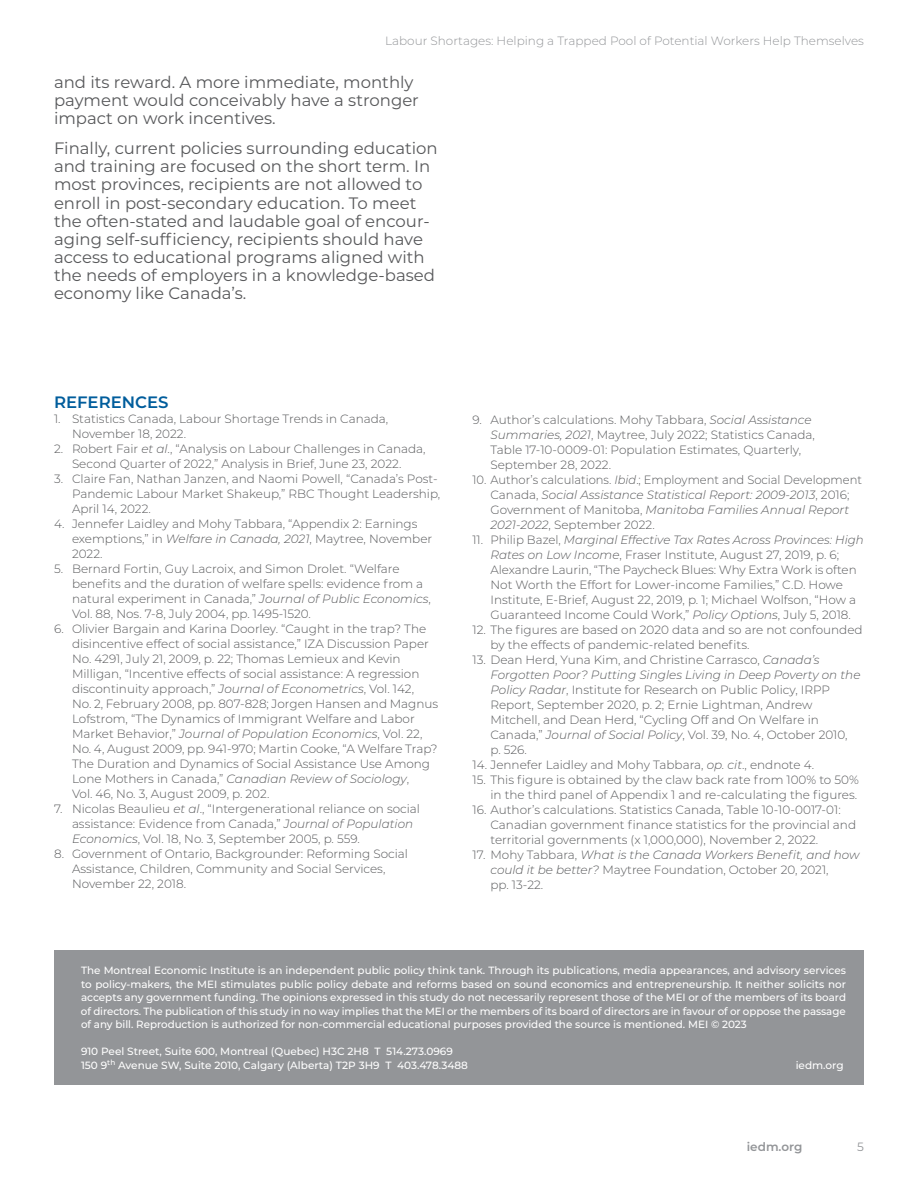
<style>
.page{position:relative;width:918px;height:1188px;background:#fff}
.page>*{position:absolute;margin:0;border:0;box-sizing:border-box;transform-origin:0 0}
.t1{font:16.5px/18px "Montserrat";color:#57585a}
.t2{font:600 16.5px "Montserrat";color:#005d9c}
.t3{font:300 12px/15px "Montserrat";color:#57585a}
.t4{font:300 12px/15px "Montserrat";color:#57585a;scale:.96 1}
.t5{font:300 12px "Montserrat";color:#939598}
.t6{font:600 12px "Montserrat";color:#939598}
.t7{font:12px "Montserrat";color:#939598}
.t8{font:500 10.5px/13.5px "Montserrat";color:#fff;text-align:justify}
.s1{font-style:italic}
</style>
<div class="page">
<div style="left:54px;top:950px;width:810px;height:135px;background:#939598"></div>
<p class="t5" style="left:385px;top:33px;width:480px">Labour Shortages: Helping a Trapped Pool of Potential Workers Help Themselves</p>
<h1 class="t1" style="left:54px;top:73px;width:366px">and its reward. A more immediate, monthly payment would conceivably have a stronger impact on work incentives.</h1>
<p class="t1" style="left:54px;top:139px;width:385px">Finally, current policies surrounding education and training are focused on the short term. In most provinces, recipients are not allowed to enroll in post-secondary education. To meet the often-stated and laudable goal of encour&shy;aging self-sufficiency, recipients should have access to educational programs aligned with the needs of employers in a knowledge-based economy like Canada’s.</p>
<h1 class="t2" style="left:54px;top:391px;width:116px">REFERENCES</h1>
<p class="t3" style="left:72px;top:411px;width:318px;text-indent:-18px">1. Statistics Canada, Labour Shortage Trends in Canada,<br>November 18, 2022.</p>
<p class="t3" style="left:54px;top:441px;width:373px;text-align:center">2. Robert Fair <span class="s1">et al</span>., “Analysis on Labour Challenges in Canada,<br>Second Quarter of 2022,” Analysis in Brief, June 23, 2022.</p>
<p class="t3" style="left:72px;top:471px;width:370px;text-indent:-18px">3. Claire Fan, Nathan Janzen, and Naomi Powell, “Canada’s Post-<br>Pandemic Labour Market Shakeup,” RBC Thought Leadership,<br>April 14, 2022.</p>
<p class="t3" style="left:72px;top:516px;width:362px;text-indent:-18px">4. Jennefer Laidley and Mohy Tabbara, “Appendix 2: Earnings exemptions,” in <span class="s1">Welfare in Canada, 2021</span>, Maytree, November<br>2022.</p>
<p class="t3" style="left:72px;top:561px;width:360px;text-indent:-18px">5. Bernard Fortin, Guy Lacroix, and Simon Drolet. “Welfare benefits and the duration of welfare spells: evidence from a natural experiment in Canada,” <span class="s1">Journal of Public Economics</span>, Vol. 88, Nos. 7-8, July 2004, pp. 1495-1520.</p>
<p class="t3" style="left:72px;top:621px;width:368px;text-indent:-18px">6. Olivier Bargain and Karina Doorley. “Caught in the trap? The disincentive effect of social assistance,” IZA Discussion Paper No. 4291, July 21, 2009, p. 22; Thomas Lemieux and Kevin Milligan, “Incentive effects of social assistance: A regression discontinuity approach,” <span class="s1">Journal of Econometrics</span>, Vol. 142,<br>No. 2, February 2008, pp. 807-828; Jorgen Hansen and Magnus Lofstrom, “The Dynamics of Immigrant Welfare and Labor Market Behavior,” <span class="s1">Journal of Population Economics</span>, Vol. 22, No. 4, August 2009, pp. 941-970; Martin Cooke, “A Welfare Trap?<br>The Duration and Dynamics of Social Assistance Use Among Lone Mothers in Canada,” <span class="s1">Canadian Review of Sociology</span>,<br>Vol. 46, No. 3, August 2009, p. 202.</p>
<p class="t3" style="left:72px;top:801px;width:350px;text-indent:-18px">7. Nicolas Beaulieu <span class="s1">et al</span>., “Intergenerational reliance on social assistance: Evidence from Canada,” <span class="s1">Journal of Population<br>Economics</span>, Vol. 18, No. 3, September 2005, p. 559.</p>
<p class="t3" style="left:72px;top:846px;width:338px;text-indent:-18px">8. Government of Ontario, Backgrounder: Reforming Social<br>Assistance, Children, Community and Social Services,<br>November 22, 2018.</p>
<p class="t3" style="left:490px;top:412px;width:326px;text-indent:-18px">9. Author’s calculations. Mohy Tabbara, <span class="s1">Social Assistance Summaries, 2021</span>, Maytree, July 2022; Statistics Canada, Table 17-10-0009-01: Population Estimates, Quarterly, September 28, 2022.</p>
<p class="t4" style="left:491px;top:472px;width:389px;text-indent:-18px">10. Author’s calculations. <span class="s1">Ibid</span>.; Employment and Social Development Canada, <span class="s1">Social Assistance Statistical Report: 2009-2013</span>, 2016; Government of Manitoba, <span class="s1">Manitoba Families Annual Report 2021-2022</span>, September 2022.</p>
<p class="t3" style="left:490px;top:532px;width:375px;text-indent:-18px">11. Philip Bazel, <span class="s1">Marginal Effective Tax Rates Across Provinces: High Rates on Low Income</span>, Fraser Institute, August 27, 2019, p. 6; Alexandre Laurin, “The Paycheck Blues: Why Extra Work is often Not Worth the Effort for Lower-income Families,” C.D. Howe Institute, E-Brief, August 22, 2019, p. 1; Michael Wolfson, “How a Guaranteed Income Could Work,” <span class="s1">Policy Options</span>, July 5, 2018.</p>
<p class="t3" style="left:490px;top:622px;width:374px;text-indent:-18px">12. The figures are based on 2020 data and so are not confounded by the effects of pandemic-related benefits.</p>
<p class="t3" style="left:490px;top:652px;width:372px;text-indent:-18px">13. Dean Herd, Yuna Kim, and Christine Carrasco, <span class="s1">Canada’s Forgotten Poor? Putting Singles Living in Deep Poverty on the Policy Radar</span>, Institute for Research on Public Policy, IRPP Report, September 2020, p. 2; Ernie Lightman, Andrew Mitchell, and Dean Herd, “Cycling Off and On Welfare in Canada,” <span class="s1">Journal of Social Policy</span>, Vol. 39, No. 4, October 2010, p. 526.</p>
<p class="t3" style="left:472px;top:757px;width:343px">14. Jennefer Laidley and Mohy Tabbara, <span class="s1">op. cit</span>., endnote 4.</p>
<p class="t3" style="left:472px;top:772px;width:388px;text-align:right">15. This figure is obtained by the claw back rate from 100% to 50% in the third panel of Appendix 1 and re-calculating the figures.</p>
<p class="t3" style="left:490px;top:802px;width:367px;text-indent:-18px">16. Author’s calculations. Statistics Canada, Table 10-10-0017-01:<br>Canadian government finance statistics for the provincial and territorial governments (x 1,000,000), November 2, 2022.</p>
<p class="t3" style="left:490px;top:847px;width:370px;text-indent:-18px">17. Mohy Tabbara, <span class="s1">What is the Canada Workers Benefit, and how could it be better?</span> Maytree Foundation, October 20, 2021,<br>pp. 13-22.</p>
<p class="t8" style="left:81px;top:963px;width:767px">The Montreal Economic Institute is an independent public policy think tank. Through its publications, media appearances, and advisory services to policy-makers, the MEI stimulates public policy debate and reforms based on sound economics and entrepreneurship. It neither solicits nor accepts any government funding. The opinions expressed in this study do not necessarily represent those of the MEI or of the members of its board of directors. The publication of this study in no way implies that the MEI or the members of its board of directors are in favour of or oppose the passage of any bill. Reproduction is authorized for non-commercial educational purposes provided the source is mentioned. MEI © 2023</p>
<p class="t8" style="left:81px;top:1044px;width:389px">910 Peel Street, Suite 600, Montreal (Quebec) H3C 2H8 T 514.273.0969<br>150 9<sup>th</sup> Avenue SW, Suite 2010, Calgary (Alberta) T2P 3H9 T 403.478.3488</p>
<p class="t8" style="left:796px;top:1058px;width:49px">iedm.org</p>
<p class="t6" style="left:747px;top:1138px;width:57px">iedm.org</p>
<p class="t7" style="left:857px;top:1139px;width:8px">5</p>
</div>
